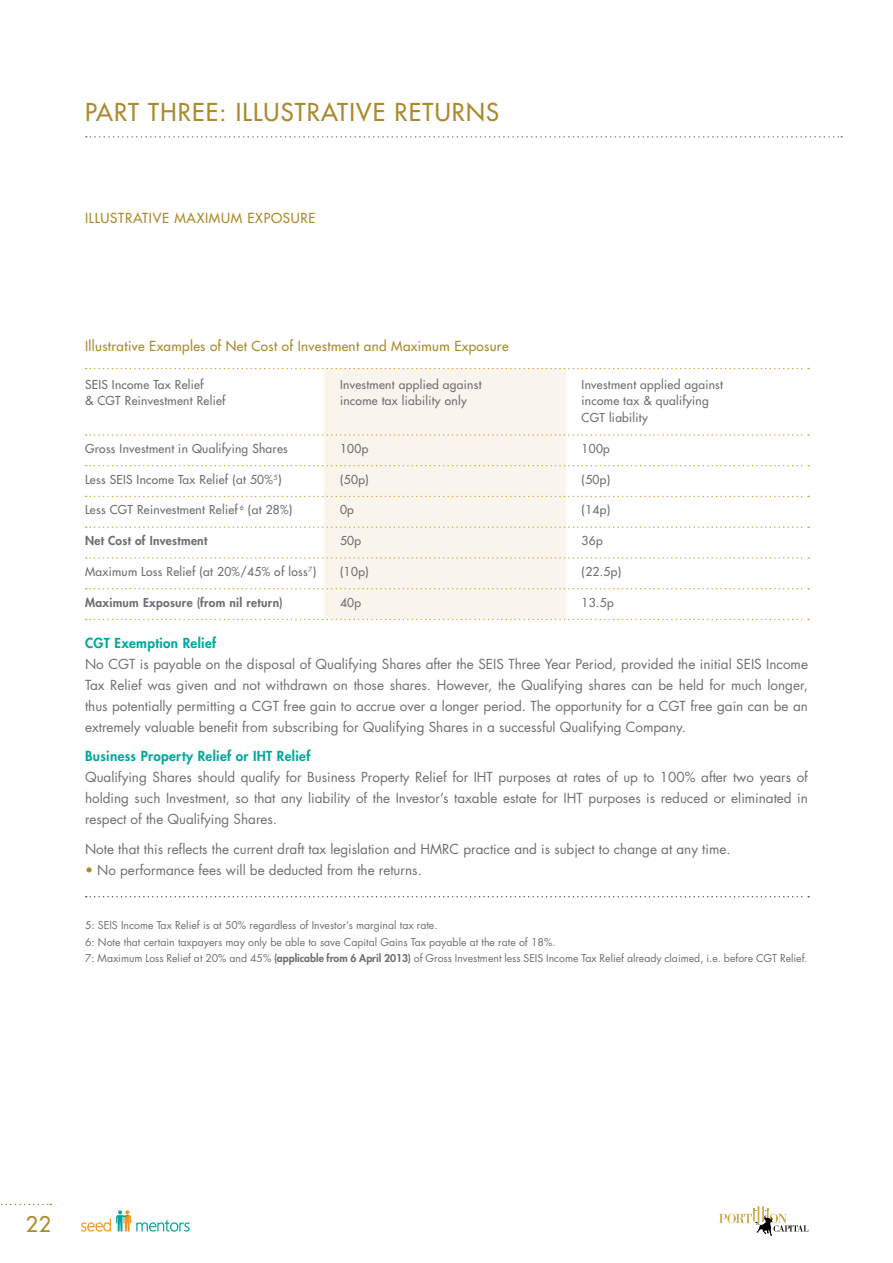
<style>
.page{position:relative;width:893px;height:1263px;background:#fff}
.page>*{position:absolute;margin:0;border:0;box-sizing:border-box;transform-origin:0 0}
.t1{font:24px "Futura";letter-spacing:.05em;color:#ab892c}
.t2{font:21px "Futura";color:#ab892c}
.t3{font:13.5px/21px "Futura";color:#6d6e71;text-align:justify}
.t4{font:13.5px "Futura";letter-spacing:.025em;color:#ab892c}
.t5{font:800 13.5px "Futura";letter-spacing:.025em;color:#00a79e}
.t6{font:13.5px "Futura";letter-spacing:.05em;color:#ab892c}
.t7{font:12px/16.5px "Futura";letter-spacing:.025em;color:#6d6e71}
.t8{font:800 12px "Futura";letter-spacing:.025em;color:#6d6e71}
.t9{font:10.5px/16.5px "Futura";color:#6d6e71}
.s1{color:#ab892c}
.s2{font-weight:800}
</style>
<div class="page">
<svg style="left:1px;top:1204px;width:50px;height:1px"></svg>
<svg style="left:81px;top:1210px;width:109px;height:22px"></svg>
<svg style="left:719px;top:1206px;width:89px;height:30px"></svg>
<svg style="left:86px;top:136px;width:756px;height:2px"></svg>
<div style="left:325px;top:369px;width:241px;height:250px;background:#f9f5ec"></div>
<svg style="left:86px;top:434px;width:723px;height:2px"></svg>
<svg style="left:86px;top:368px;width:723px;height:1px"></svg>
<svg style="left:86px;top:465px;width:723px;height:1px"></svg>
<svg style="left:86px;top:526px;width:723px;height:2px"></svg>
<svg style="left:86px;top:496px;width:723px;height:1px"></svg>
<svg style="left:86px;top:557px;width:723px;height:2px"></svg>
<svg style="left:86px;top:619px;width:723px;height:1px"></svg>
<svg style="left:86px;top:588px;width:723px;height:1px"></svg>
<svg style="left:86px;top:896px;width:723px;height:1px"></svg>
<h1 class="t1" style="left:85px;top:97px;width:416px">PART THREE: ILLUSTRATIVE RETURNS</h1>
<p class="t6" style="left:85px;top:210px;width:232px">ILLUSTRATIVE MAXIMUM EXPOSURE</p>
<p class="t4" style="left:85px;top:337px;width:425px">Illustrative Examples of Net Cost of Investment and Maximum Exposure</p>
<p class="t7" style="left:85px;top:376px;width:120px">SEIS Income Tax Relief</p>
<p class="t7" style="left:340px;top:376px;width:143px">Investment applied against</p>
<p class="t7" style="left:582px;top:376px;width:143px">Investment applied against</p>
<p class="t7" style="left:85px;top:393px;width:142px">&amp; CGT Reinvestment Relief</p>
<p class="t7" style="left:340px;top:393px;width:128px">income tax liability only</p>
<p class="t7" style="left:582px;top:393px;width:129px">income tax &amp; qualifying<br>CGT liability</p>
<p class="t7" style="left:85px;top:440px;width:204px">Gross Investment in Qualifying Shares</p>
<p class="t7" style="left:340px;top:440px;width:30px">100p</p>
<p class="t7" style="left:582px;top:440px;width:30px">100p</p>
<p class="t7" style="left:85px;top:471px;width:198px">Less SEIS Income Tax Relief (at 50%<sup>5</sup>)</p>
<p class="t7" style="left:340px;top:471px;width:30px">(50p)</p>
<p class="t7" style="left:582px;top:471px;width:30px">(50p)</p>
<p class="t7" style="left:85px;top:501px;width:209px">Less CGT Reinvestment Relief <sup>6</sup> (at 28%)</p>
<p class="t7" style="left:340px;top:501px;width:15px">0p</p>
<p class="t7" style="left:582px;top:501px;width:30px">(14p)</p>
<p class="t8" style="left:85px;top:533px;width:124px">Net Cost of Investment</p>
<p class="t7" style="left:340px;top:532px;width:23px">50p</p>
<p class="t7" style="left:582px;top:532px;width:23px">36p</p>
<p class="t7" style="left:85px;top:563px;width:233px">Maximum Loss Relief (at 20%/45% of loss<sup>7</sup>)</p>
<p class="t7" style="left:340px;top:563px;width:30px">(10p)</p>
<p class="t7" style="left:582px;top:563px;width:41px">(22.5p)</p>
<p class="t8" style="left:85px;top:594px;width:199px">Maximum Exposure (from nil return)</p>
<p class="t7" style="left:340px;top:594px;width:23px">40p</p>
<p class="t7" style="left:582px;top:594px;width:34px">13.5p</p>
<p class="t5" style="left:85px;top:634px;width:133px">CGT Exemption Relief</p>
<p class="t3" style="left:85px;top:653px;width:724px">No CGT is payable on the disposal of Qualifying Shares after the SEIS Three Year Period, provided the initial SEIS Income Tax Relief was given and not withdrawn on those shares. However, the Qualifying shares can be held for much longer, thus potentially permitting a CGT free gain to accrue over a longer period. The opportunity for a CGT free gain can be an extremely valuable benefit from subscribing for Qualifying Shares in a successful Qualifying Company.</p>
<p class="t5" style="left:85px;top:747px;width:227px">Business Property Relief or IHT Relief</p>
<p class="t3" style="left:85px;top:767px;width:724px">Qualifying Shares should qualify for Business Property Relief for IHT purposes at rates of up to 100% after two years of holding such Investment, so that any liability of the Investor’s taxable estate for IHT purposes is reduced or eliminated in respect of the Qualifying Shares.</p>
<p class="t3" style="left:85px;top:838px;width:647px">Note that this reflects the current draft tax legislation and HMRC practice and is subject to change at any time.</p>
<p class="t3" style="left:85px;top:859px;width:338px"><span class="s1">•</span> No performance fees will be deducted from the returns.</p>
<p class="t9" style="left:85px;top:917px;width:724px">5: SEIS Income Tax Relief is at 50% regardless of Investor’s marginal tax rate.<br>6: Note that certain taxpayers may only be able to save Capital Gains Tax payable at the rate of 18%.<br>7: Maximum Loss Relief at 20% and 45% <span class="s2">(applicable from 6 April 2013)</span> of Gross Investment less SEIS Income Tax Relief already claimed, i.e. before CGT Relief.</p>
<h2 class="t2" style="left:26px;top:1211px;width:27px">22</h2>
</div>
